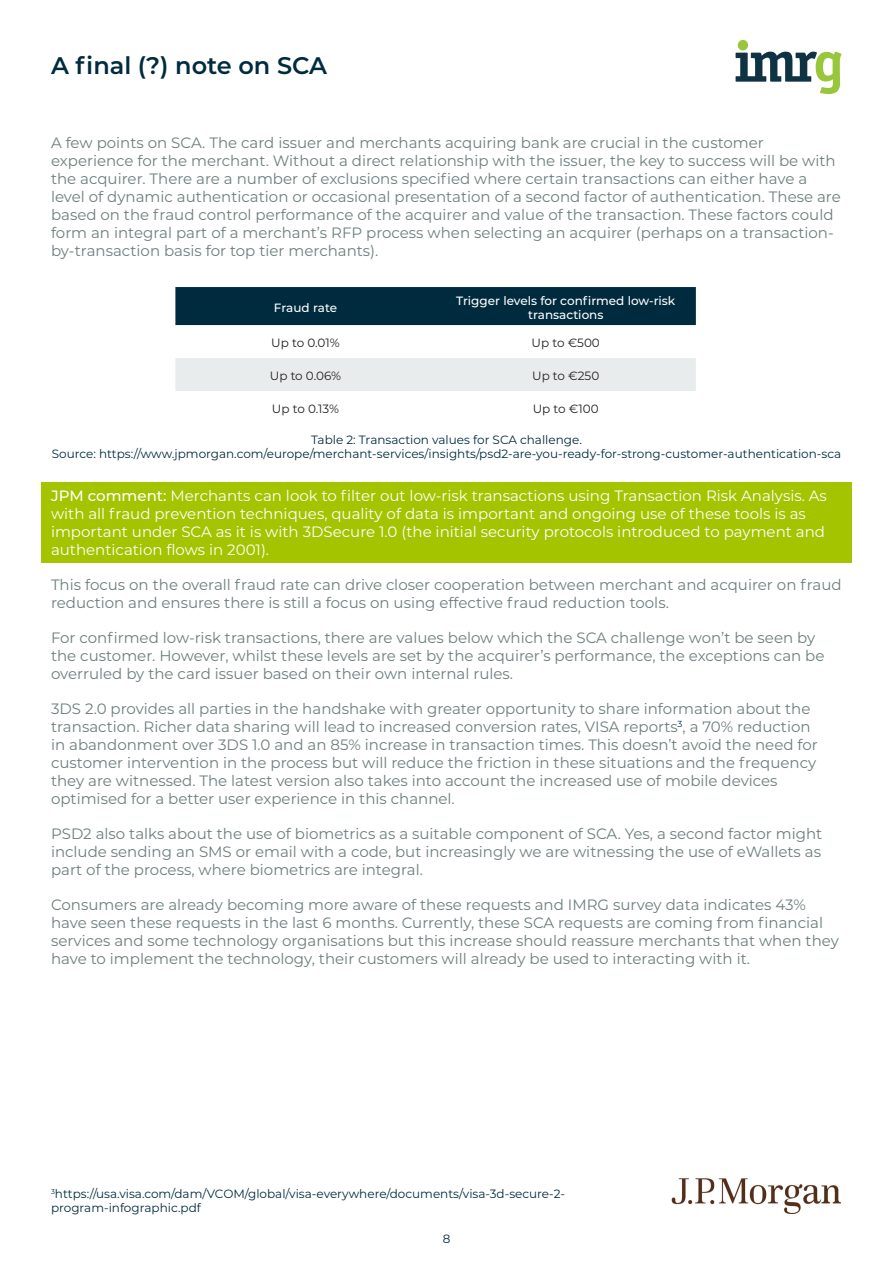
<style>
.page{position:relative;width:893px;height:1263px;background:#fff}
.page>*{position:absolute;margin:0;border:0;box-sizing:border-box;transform-origin:0 0}
.t1{font:600 24px "Montserrat";color:#002b3e}
.t2{font:15px/18px "Montserrat";color:#6e7e7e}
.t3{font:15px/18px "Montserrat";color:#fff}
.t4{font:12px/14.4px "Montserrat";color:#002b3e}
.t5{font:500 12px/14.4px "Montserrat";color:#fff;text-align:center}
.t6{font:12px "Montserrat";color:#231f20}
.s1{font-weight:500}
</style>
<div class="page">
<div style="left:738px;top:40px;width:10px;height:10px;background:#99c73b;border-radius:50%"></div>
<svg style="left:736px;top:52px;width:105px;height:42px"></svg>
<img style="left:671px;top:1178px;width:170px;height:35px">
<div style="left:41px;top:482px;width:810px;height:81px;background:#a4c400"></div>
<div style="left:175px;top:287px;width:521px;height:38px;background:#002b3e"></div>
<div style="left:175px;top:358px;width:521px;height:33px;background:#e9ecec"></div>
<p class="t1" style="left:51px;top:49px;width:278px">A final (?) note on SCA</p>
<p class="t2" style="left:51px;top:134px;width:791px">A few points on SCA. The card issuer and merchants acquiring bank are crucial in the customer experience for the merchant. Without a direct relationship with the issuer, the key to success will be with the acquirer. There are a number of exclusions specified where certain transactions can either have a level of dynamic authentication or occasional presentation of a second factor of authentication. These are based on the fraud control performance of the acquirer and value of the transaction. These factors could form an integral part of a merchant’s RFP process when selecting an acquirer (perhaps on a transaction&shy;by-transaction basis for top tier merchants).</p>
<p class="t5" style="left:274px;top:300px;width:65px">Fraud rate</p>
<p class="t5" style="left:456px;top:293px;width:221px">Trigger levels for confirmed low-risk transactions</p>
<p class="t6" style="left:271px;top:335px;width:70px">Up to 0.01%</p>
<p class="t6" style="left:532px;top:335px;width:70px">Up to €500</p>
<p class="t6" style="left:270px;top:368px;width:73px">Up to 0.06%</p>
<p class="t6" style="left:532px;top:368px;width:69px">Up to €250</p>
<p class="t6" style="left:272px;top:401px;width:69px">Up to 0.13%</p>
<p class="t6" style="left:533px;top:401px;width:68px">Up to €100</p>
<p class="t4" style="left:52px;top:432px;width:791px;text-align:center">Table 2: Transaction values for SCA challenge.<br>Source: https://www.jpmorgan.com/europe/merchant-services/insights/psd2-are-you-ready-for-strong-customer-authentication-sca</p>
<p class="t3" style="left:51px;top:486px;width:777px"><span class="s1">JPM comment:</span> Merchants can look to filter out low-risk transactions using Transaction Risk Analysis. As with all fraud prevention techniques, quality of data is important and ongoing use of these tools is as important under SCA as it is with 3DSecure 1.0 (the initial security protocols introduced to payment and authentication flows in 2001).</p>
<p class="t2" style="left:51px;top:575px;width:792px">This focus on the overall fraud rate can drive closer cooperation between merchant and acquirer on fraud reduction and ensures there is still a focus on using effective fraud reduction tools.</p>
<p class="t2" style="left:51px;top:628px;width:775px">For confirmed low-risk transactions, there are values below which the SCA challenge won’t be seen by the customer. However, whilst these levels are set by the acquirer’s performance, the exceptions can be overruled by the card issuer based on their own internal rules.</p>
<p class="t2" style="left:51px;top:699px;width:768px">3DS 2.0 provides all parties in the handshake with greater opportunity to share information about the transaction. Richer data sharing will lead to increased conversion rates, VISA reports<sup>3</sup>, a 70% reduction in abandonment over 3DS 1.0 and an 85% increase in transaction times. This doesn’t avoid the need for customer intervention in the process but will reduce the friction in these situations and the frequency they are witnessed. The latest version also takes into account the increased use of mobile devices optimised for a better user experience in this channel.</p>
<p class="t2" style="left:51px;top:824px;width:773px;text-align:justify">PSD2 also talks about the use of biometrics as a suitable component of SCA. Yes, a second factor might include sending an SMS or email with a code, but increasingly we are witnessing the use of eWallets as part of the process, where biometrics are integral.</p>
<p class="t2" style="left:51px;top:895px;width:789px">Consumers are already becoming more aware of these requests and IMRG survey data indicates 43% have seen these requests in the last 6 months. Currently, these SCA requests are coming from financial services and some technology organisations but this increase should reassure merchants that when they have to implement the technology, their customers will already be used to interacting with it.</p>
<p class="t4" style="left:51px;top:1186px;width:515px"><sup>3</sup>https://usa.visa.com/dam/VCOM/global/visa-everywhere/documents/visa-3d-secure-2- program-infographic.pdf</p>
<p class="t4" style="left:443px;top:1231px;width:9px">8</p>
</div>
